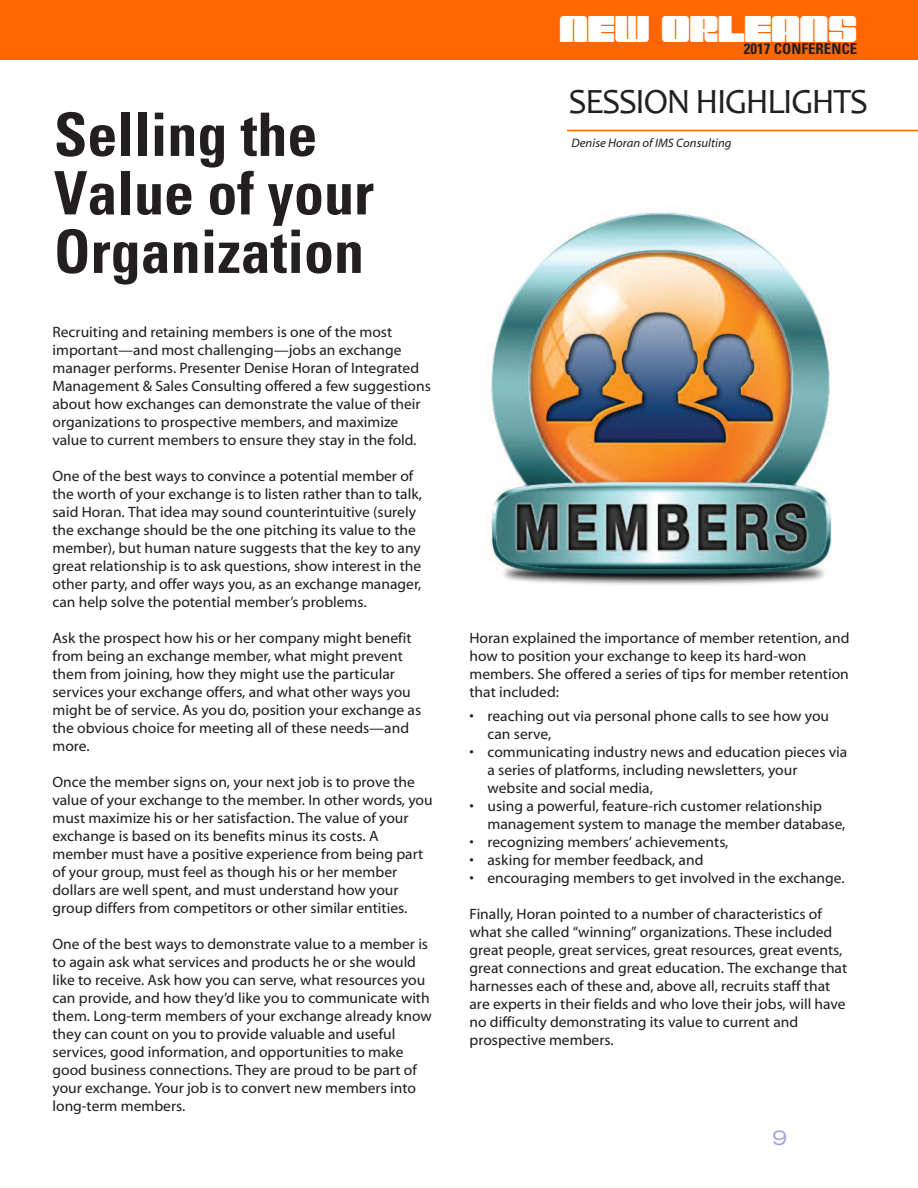
<style>
.page{position:relative;width:918px;height:1188px;background:#fff}
.page>*{position:absolute;margin:0;border:0;box-sizing:border-box;transform-origin:0 0}
.t1{font:700 condensed 60px/58.5px "Univers LT Std";color:#231f20}
.t2{font:condensed 43.35px "Muscle";color:#fff}
.t3{font:36px "Candara";letter-spacing:-.05em;color:#231f20}
.t4{font:expanded 21px "Akzidenz Grotesk BE";color:#9ea9db}
.t5{font:15px/18px "Myriad Web Pro";color:#231f20}
.t6{font:700 condensed 15px "Univers LT Std";color:#231f20}
.t7{font:italic 12.3px "Myriad Web Pro";color:#231f20}
</style>
<div class="page">
<div style="left:0;top:0;width:918px;height:60px;background:#f60"></div>
<hr style="left:567px;top:130px;width:351px;height:1px;background:#f60">
<img style="left:487px;top:212px;width:345px;height:373px">
<h1 class="t1" style="left:54px;top:110px;width:265px">Selling the</h1>
<h1 class="t1" style="left:54px;top:169px;width:321px">Value of your<br>Organization</h1>
<p class="t5" style="left:52px;top:323px;width:380px">Recruiting and retaining members is one of the most important—and most challenging—jobs an exchange manager performs. Presenter Denise Horan of Integrated Management &amp; Sales Consulting offered a few suggestions about how exchanges can demonstrate the value of their organizations to prospective members, and maximize value to current members to ensure they stay in the fold.</p>
<p class="t5" style="left:52px;top:467px;width:371px">One of the best ways to convince a potential member of the worth of your exchange is to listen rather than to talk, said Horan. That idea may sound counterintuitive (surely the exchange should be the one pitching its value to the member), but human nature suggests that the key to any great relationship is to ask questions, show interest in the other party, and offer ways you, as an exchange manager, can help solve the potential member’s problems.</p>
<p class="t5" style="left:52px;top:629px;width:370px">Ask the prospect how his or her company might benefit from being an exchange member, what might prevent them from joining, how they might use the particular services your exchange offers, and what other ways you might be of service. As you do, position your exchange as the obvious choice for meeting all of these needs—and more.</p>
<p class="t5" style="left:52px;top:773px;width:382px">Once the member signs on, your next job is to prove the value of your exchange to the member. In other words, you must maximize his or her satisfaction. The value of your exchange is based on its benefits minus its costs. A member must have a positive experience from being part of your group, must feel as though his or her member dollars are well spent, and must understand how your group differs from competitors or other similar entities.</p>
<p class="t5" style="left:52px;top:935px;width:381px">One of the best ways to demonstrate value to a member is to again ask what services and products he or she would like to receive. Ask how you can serve, what resources you can provide, and how they’d like you to communicate with them. Long-term members of your exchange already know they can count on you to provide valuable and useful services, good information, and opportunities to make good business connections. They are proud to be part of your exchange. Your job is to convert new members into long-term members.</p>
<h2 class="t2" style="left:560px;top:16px;width:299px">NEW ORLEANS</h2>
<p class="t6" style="left:744px;top:44px;width:115px">2017 CONFERENCE</p>
<h3 class="t3" style="left:569px;top:80px;width:301px">SESSION HIGHLIGHTS</h3>
<p class="t7" style="left:572px;top:136px;width:162px">Denise Horan of IMS Consulting</p>
<p class="t5" style="left:470px;top:629px;width:382px">Horan explained the importance of member retention, and how to position your exchange to keep its hard-won members. She offered a series of tips for member retention that included:</p>
<p class="t5" style="left:488px;top:707px;width:343px;text-indent:-18px">• reaching out via personal phone calls to see how you can serve,</p>
<p class="t5" style="left:488px;top:743px;width:361px;text-indent:-18px">• communicating industry news and education pieces via a series of platforms, including newsletters, your website and social media,</p>
<p class="t5" style="left:488px;top:797px;width:359px;text-indent:-18px">• using a powerful, feature-rich customer relationship management system to manage the member database,</p>
<p class="t5" style="left:470px;top:833px;width:260px">• recognizing members’ achievements,</p>
<p class="t5" style="left:470px;top:851px;width:235px">• asking for member feedback, and</p>
<p class="t5" style="left:470px;top:869px;width:377px">• encouraging members to get involved in the exchange.</p>
<p class="t5" style="left:470px;top:905px;width:379px">Finally, Horan pointed to a number of characteristics of what she called “winning” organizations. These included great people, great services, great resources, great events, great connections and great education. The exchange that harnesses each of these and, above all, recruits staff that are experts in their fields and who love their jobs, will have no difficulty demonstrating its value to current and prospective members.</p>
<h3 class="t4" style="left:773px;top:1130px;width:16px">9</h3>
</div>
